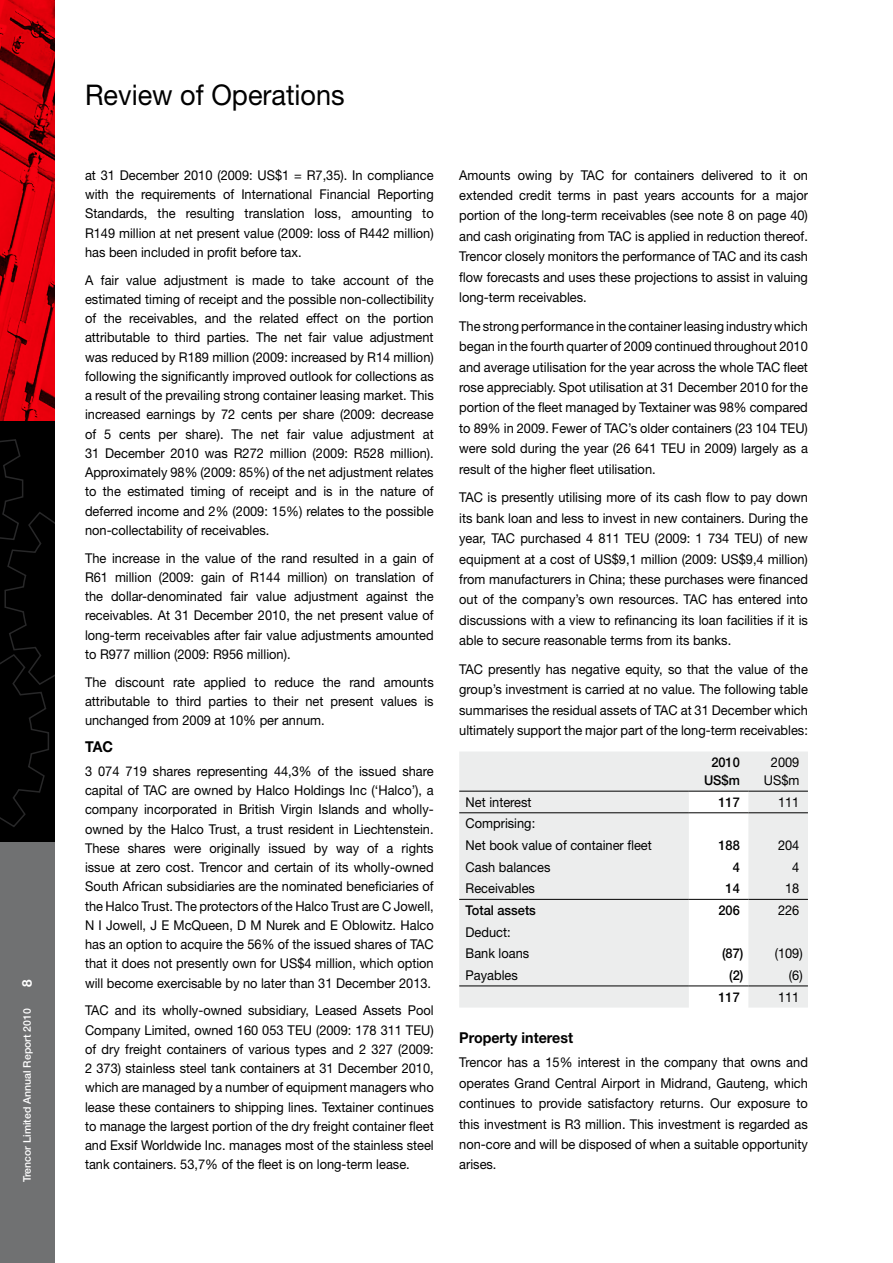
<style>
.page{position:relative;width:893px;height:1263px;background:#fff}
.page>*{position:absolute;margin:0;border:0;box-sizing:border-box;transform-origin:0 0}
.t1{font:28.5px "Helvetica Neue LT Std";color:#000;scale:.95 1}
.t2{font:700 15px "Helvetica Neue LT Std";color:#000;scale:.95 1}
.t3{font:13.5px/19.2px "Helvetica Neue LT Std";color:#000;text-align:justify;scale:.95 1}
.t4{font:500 13.5px/18px "Helvetica Neue LT Std";color:#000;text-align:center;scale:.95 1}
.t5{font:700 13.5px "Helvetica Neue LT Std";color:#fff}
.t6{font:500 10.5px "Helvetica Neue LT Std";color:#fff}
.s1{font-weight:500}
</style>
<div class="page">
<svg style="left:0;top:422px;width:54px;height:421px;background:#020202"></svg>
<div style="left:0;top:843px;width:54px;height:420px;background:#707172"></div>
<img style="left:0;top:0;width:54px;height:422px">
<svg style="left:459px;top:752px;width:349px;height:255px;background:#edeeee"></svg>
<hr style="left:459px;top:791px;width:230px;height:1px;background:#000">
<hr style="left:689px;top:791px;width:59px;height:1px;background:#000">
<hr style="left:748px;top:791px;width:60px;height:1px;background:#000">
<hr style="left:459px;top:985px;width:230px;height:1px;background:#000">
<hr style="left:689px;top:985px;width:59px;height:1px;background:#000">
<hr style="left:748px;top:985px;width:60px;height:1px;background:#000">
<hr style="left:459px;top:812px;width:230px;height:1px;background:#000">
<hr style="left:689px;top:812px;width:59px;height:1px;background:#000">
<hr style="left:748px;top:812px;width:60px;height:1px;background:#000">
<hr style="left:459px;top:899px;width:230px;height:1px;background:#000">
<hr style="left:689px;top:899px;width:59px;height:1px;background:#000">
<hr style="left:748px;top:899px;width:60px;height:1px;background:#000">
<p class="t5" style="left:19px;top:986px;width:9px;rotate:-90deg">8</p>
<p class="t6" style="left:21px;top:1182px;width:175px;rotate:-90deg">Trencor Limited Annual Report 2010</p>
<h1 class="t1" style="left:85px;top:78px;width:275px">Review of Operations</h1>
<p class="t3" style="left:85px;top:165px;width:369px">at 31 December 2010 (2009: US$1 = R7,35). In compliance with the requirements of International Financial Reporting Standards, the resulting translation loss, amounting to R149 million at net present value (2009: loss of R442 million) has been included in profit before tax.</p>
<p class="t3" style="left:85px;top:270px;width:369px">A fair value adjustment is made to take account of the estimated timing of receipt and the possible non-collectibility of the receivables, and the related effect on the portion attributable to third parties. The net fair value adjustment was reduced by R189 million (2009: increased by R14 million) following the significantly improved outlook for collections as a result of the prevailing strong container leasing market. This increased earnings by 72 cents per share (2009: decrease of 5 cents per share). The net fair value adjustment at 31 December 2010 was R272 million (2009: R528 million).<br>Approximately 98% (2009: 85%) of the net adjustment relates to the estimated timing of receipt and is in the nature of deferred income and 2% (2009: 15%) relates to the possible non-collectability of receivables.</p>
<p class="t3" style="left:85px;top:548px;width:369px">The increase in the value of the rand resulted in a gain of R61 million (2009: gain of R144 million) on translation of the dollar-denominated fair value adjustment against the receivables. At 31 December 2010, the net present value of long-term receivables after fair value adjustments amounted to R977 million (2009: R956 million).</p>
<p class="t3" style="left:85px;top:672px;width:369px">The discount rate applied to reduce the rand amounts attributable to third parties to their net present values is unchanged from 2009 at 10% per annum.</p>
<p class="t2" style="left:85px;top:738px;width:31px">TAC</p>
<p class="t3" style="left:85px;top:761px;width:369px">3 074 719 shares representing 44,3% of the issued share capital of TAC are owned by Halco Holdings Inc (‘Halco’), a company incorporated in British Virgin Islands and wholly&shy;owned by the Halco Trust, a trust resident in Liechtenstein.<br>These shares were originally issued by way of a rights issue at zero cost. Trencor and certain of its wholly-owned South African subsidiaries are the nominated beneficiaries of the Halco Trust. The protectors of the Halco Trust are C Jowell, N I Jowell, J E McQueen, D M Nurek and E Oblowitz. Halco has an option to acquire the 56% of the issued shares of TAC that it does not presently own for US$4 million, which option will become exercisable by no later than 31 December 2013.</p>
<p class="t3" style="left:85px;top:1001px;width:369px">TAC and its wholly-owned subsidiary, Leased Assets Pool Company Limited, owned 160 053 TEU (2009: 178 311 TEU) of dry freight containers of various types and 2 327 (2009:<br>2 373) stainless steel tank containers at 31 December 2010, which are managed by a number of equipment managers who lease these containers to shipping lines. Textainer continues to manage the largest portion of the dry freight container fleet and Exsif Worldwide Inc. manages most of the stainless steel tank containers. 53,7% of the fleet is on long-term lease.</p>
<p class="t3" style="left:459px;top:164px;width:369px;line-height:20.4px">Amounts owing by TAC for containers delivered to it on extended credit terms in past years accounts for a major portion of the long-term receivables (see note 8 on page 40) and cash originating from TAC is applied in reduction thereof.<br>Trencor closely monitors the performance of TAC and its cash flow forecasts and uses these projections to assist in valuing long-term receivables.</p>
<p class="t3" style="left:459px;top:316px;width:369px;line-height:20.4px">The strong performance in the container leasing industry which began in the fourth quarter of 2009 continued throughout 2010 and average utilisation for the year across the whole TAC fleet rose appreciably. Spot utilisation at 31 December 2010 for the portion of the fleet managed by Textainer was 98% compared to 89% in 2009. Fewer of TAC’s older containers (23 104 TEU) were sold during the year (26 641 TEU in 2009) largely as a result of the higher fleet utilisation.</p>
<p class="t3" style="left:459px;top:487px;width:369px;line-height:20.4px">TAC is presently utilising more of its cash flow to pay down its bank loan and less to invest in new containers. During the year, TAC purchased 4 811 TEU (2009: 1 734 TEU) of new equipment at a cost of US$9,1 million (2009: US$9,4 million) from manufacturers in China; these purchases were financed out of the company’s own resources. TAC has entered into discussions with a view to refinancing its loan facilities if it is able to secure reasonable terms from its banks.</p>
<p class="t3" style="left:459px;top:659px;width:369px;line-height:20.4px">TAC presently has negative equity, so that the value of the group’s investment is carried at no value. The following table summarises the residual assets of TAC at 31 December which ultimately support the major part of the long-term receivables:</p>
<p class="t4" style="left:704px;top:753px;width:39px">2010<br>US$m</p>
<p class="t3" style="left:764px;top:753px;width:39px;line-height:18px;text-align:center">2009<br>US$m</p>
<p class="t3" style="left:466px;top:792px;width:71px">Net interest</p>
<p class="t4" style="left:718px;top:793px;width:24px">117</p>
<p class="t3" style="left:778px;top:792px;width:24px">111</p>
<p class="t3" style="left:466px;top:813px;width:198px;line-height:21.6px">Comprising:<br>Net book value of container fleet</p>
<p class="t4" style="left:718px;top:836px;width:24px">188</p>
<p class="t3" style="left:778px;top:835px;width:24px">204</p>
<p class="t3" style="left:466px;top:857px;width:91px">Cash balances</p>
<p class="t4" style="left:733px;top:858px;width:9px">4</p>
<p class="t3" style="left:792px;top:857px;width:9px">4</p>
<p class="t3" style="left:466px;top:879px;width:74px">Receivables</p>
<p class="t4" style="left:726px;top:879px;width:17px">14</p>
<p class="t3" style="left:785px;top:879px;width:17px">18</p>
<p class="t4" style="left:466px;top:901px;width:76px">Total assets</p>
<p class="t4" style="left:718px;top:901px;width:24px">206</p>
<p class="t3" style="left:778px;top:900px;width:24px">226</p>
<p class="t3" style="left:466px;top:921px;width:69px;line-height:21.6px">Deduct:<br>Bank loans</p>
<p class="t3" style="left:722px;top:944px;width:86px"><span class="s1">(87)</span> (109)</p>
<p class="t3" style="left:466px;top:965px;width:56px">Payables</p>
<p class="t4" style="left:729px;top:966px;width:17px">(2)</p>
<p class="t3" style="left:789px;top:965px;width:16px">(6)</p>
<p class="t4" style="left:718px;top:988px;width:24px">117</p>
<p class="t3" style="left:778px;top:987px;width:24px">111</p>
<p class="t2" style="left:459px;top:1028px;width:121px">Property interest</p>
<p class="t3" style="left:459px;top:1052px;width:369px;line-height:20.4px">Trencor has a 15% interest in the company that owns and operates Grand Central Airport in Midrand, Gauteng, which continues to provide satisfactory returns. Our exposure to this investment is R3 million. This investment is regarded as non-core and will be disposed of when a suitable opportunity arises.</p>
</div>
